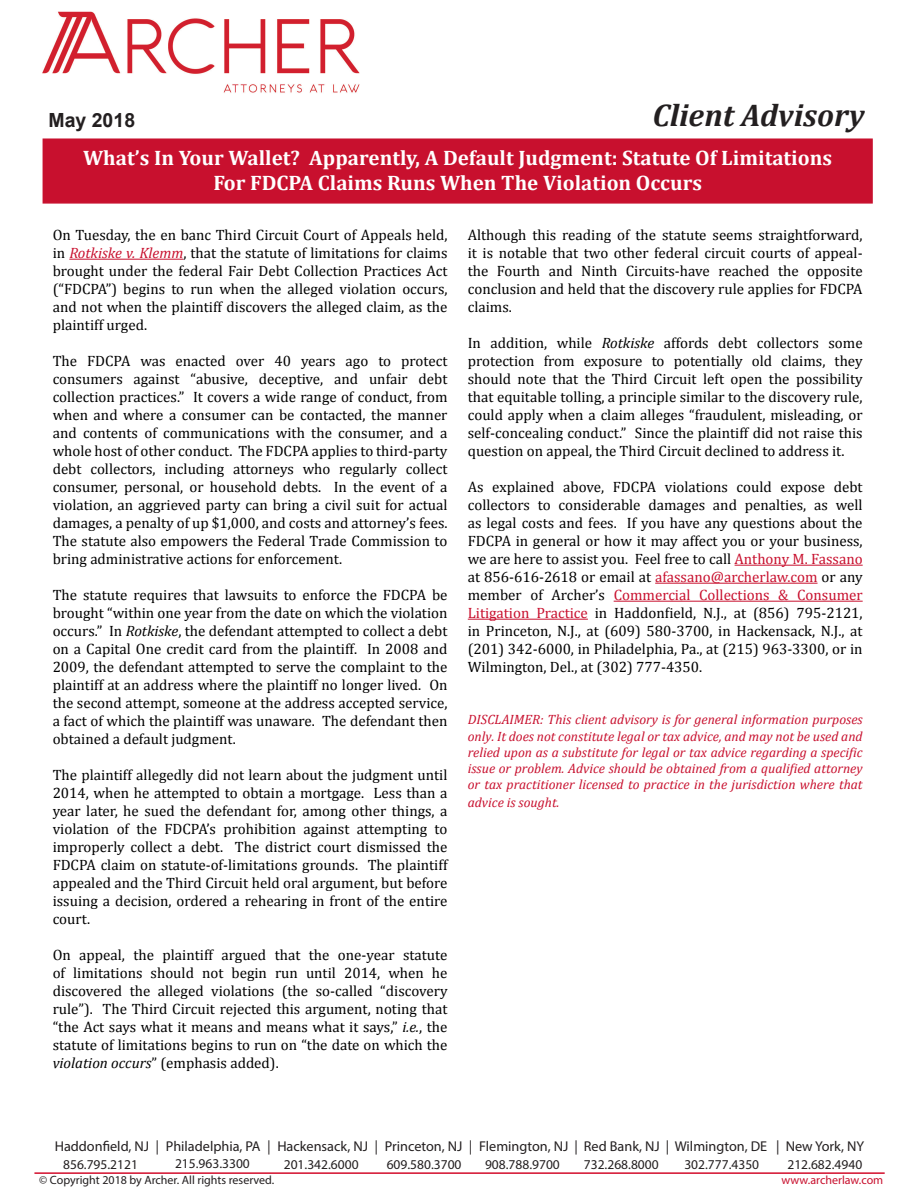
<style>
.page{position:relative;width:918px;height:1188px;background:#fff}
.page>*{position:absolute;margin:0;border:0;box-sizing:border-box;transform-origin:0 0}
.t1{font:italic 700 31.5px "Cambria";color:#231f20}
.t2{font:700 21px "Cambria";color:#fff}
.t3{font:700 19.5px "Arial";color:#231f20}
.t4{font:15px/18px "Cambria";color:#000;text-align:justify}
.t5{font:14.25px "Myriad Pro";color:#231f20}
.t6{font:italic 13.5px/16.2px "Cambria";color:#c8102e;text-align:justify}
.t7{font:13.5px "Myriad Pro";color:#231f20}
.t8{font:12px "Myriad Pro";color:#231f20}
.t9{font:12px "Myriad Pro";color:#c8102e}
.s1{font-style:italic;color:#c8102e}
.s2{font-style:italic}
.s3{color:#c8102e}
.s4{font-family:"Minion Pro"}
</style>
<div class="page">
<hr style="left:69px;top:259px;width:114px;height:1px;background:#c8102e">
<hr style="left:735px;top:565px;width:128px;height:1px;background:#c8102e">
<hr style="left:655px;top:583px;width:163px;height:1px;background:#c8102e">
<hr style="left:614px;top:601px;width:249px;height:1px;background:#c8102e">
<hr style="left:468px;top:619px;width:120px;height:1px;background:#c8102e">
<img style="left:42px;top:11px;width:318px;height:82px">
<hr style="left:34px;top:1172px;width:851px;height:2px;background:#d30d2b">
<div style="left:43px;top:138px;width:830px;height:66px;background:#c8102e;border:2px solid #c8102e"></div>
<p class="t3" style="left:48px;top:107px;width:88px">May 2018</p>
<p class="t1" style="left:652px;top:93px;width:214px">Client Advisory</p>
<p class="t2" style="left:83px;top:143px;width:751px">What’s In Your Wallet? Apparently, A Default Judgment: Statute Of Limitations</p>
<p class="t2" style="left:213px;top:168px;width:490px">For FDCPA Claims Runs When The Violation Occurs</p>
<p class="t4" style="left:53px;top:226px;width:396px">On Tuesday, the en banc Third Circuit Court of Appeals held, in <span class="s1">Rotkiske v. Klemm</span>, that the statute of limitations for claims brought under the federal Fair Debt Collection Practices Act (“FDCPA”) begins to run when the alleged violation occurs, and not when the plaintiff discovers the alleged claim, as the plaintiff urged.</p>
<p class="t4" style="left:53px;top:352px;width:396px">The FDCPA was enacted over 40 years ago to protect consumers against “abusive, deceptive, and unfair debt collection practices.” It covers a wide range of conduct, from when and where a consumer can be contacted, the manner and contents of communications with the consumer, and a whole host of other conduct. The FDCPA applies to third-party debt collectors, including attorneys who regularly collect consumer, personal, or household debts. In the event of a violation, an aggrieved party can bring a civil suit for actual damages, a penalty of up $1,000, and costs and attorney’s fees.<br>The statute also empowers the Federal Trade Commission to bring administrative actions for enforcement.</p>
<p class="t4" style="left:53px;top:586px;width:396px">The statute requires that lawsuits to enforce the FDCPA be brought “within one year from the date on which the violation occurs.” In <span class="s2">Rotkiske</span>, the defendant attempted to collect a debt on a Capital One credit card from the plaintiff. In 2008 and 2009, the defendant attempted to serve the complaint to the plaintiff at an address where the plaintiff no longer lived. On the second attempt, someone at the address accepted service, a fact of which the plaintiff was unaware. The defendant then obtained a default judgment.</p>
<p class="t4" style="left:53px;top:766px;width:396px">The plaintiff allegedly did not learn about the judgment until 2014, when he attempted to obtain a mortgage. Less than a year later, he sued the defendant for, among other things, a violation of the FDCPA’s prohibition against attempting to improperly collect a debt. The district court dismissed the FDCPA claim on statute-of-limitations grounds. The plaintiff appealed and the Third Circuit held oral argument, but before issuing a decision, ordered a rehearing in front of the entire court.</p>
<p class="t4" style="left:53px;top:946px;width:396px">On appeal, the plaintiff argued that the one-year statute of limitations should not begin run until 2014, when he discovered the alleged violations (the so-called “discovery rule”). The Third Circuit rejected this argument, noting that “the Act says what it means and means what it says,” <span class="s2">i.e.</span>, the statute of limitations begins to run on “the date on which the <span class="s2">violation occurs</span>” (emphasis added).</p>
<p class="t4" style="left:468px;top:226px;width:396px">Although this reading of the statute seems straightforward, it is notable that two other federal circuit courts of appeal&shy;the Fourth and Ninth Circuits-have reached the opposite conclusion and held that the discovery rule applies for FDCPA claims.</p>
<p class="t4" style="left:468px;top:334px;width:396px">In addition, while <span class="s2">Rotkiske</span> affords debt collectors some protection from exposure to potentially old claims, they should note that the Third Circuit left open the possibility that equitable tolling, a principle similar to the discovery rule, could apply when a claim alleges “fraudulent, misleading, or self-concealing conduct.” Since the plaintiff did not raise this question on appeal, the Third Circuit declined to address it.</p>
<p class="t4" style="left:468px;top:478px;width:396px">As explained above, FDCPA violations could expose debt collectors to considerable damages and penalties, as well as legal costs and fees. If you have any questions about the FDCPA in general or how it may affect you or your business, we are here to assist you. Feel free to call <span class="s3">Anthony M. Fassano </span>at 856-616-2618 or email at <span class="s3">afassano@archerlaw.com</span> or any member of Archer’s <span class="s3">Commercial Collections &amp; Consumer Litigation Practice</span> in Haddonfield, N.J., at (856) 795-2121, in Princeton, N.J., at (609) 580-3700, in Hackensack, N.J., at (201) 342-6000, in Philadelphia, Pa., at (215) 963-3300, or in Wilmington, Del., at (302) 777-4350.</p>
<p class="t6" style="left:468px;top:711px;width:396px">DISCLAIMER: This client advisory is for general information purposes only. It does not constitute legal or tax advice, and may not be used and relied upon as a substitute for legal or tax advice regarding a specific issue or problem. Advice should be obtained from a qualified attorney or tax practitioner licensed to practice in the jurisdiction where that</p>
<p class="t6" style="left:468px;top:794px;width:93px">advice is sought.</p>
<p class="t5" style="left:55px;top:1138px;width:811px">Haddonfield, NJ <span class="s4">|</span> Philadelphia, PA <span class="s4">|</span> Hackensack, NJ <span class="s4">|</span> Princeton, NJ <span class="s4">|</span> Flemington, NJ | Red Bank, NJ | Wilmington, DE | New York, NY</p>
<p class="t7" style="left:63px;top:1156px;width:76px">856.795.2121</p>
<p class="t7" style="left:175px;top:1155px;width:76px">215.963.3300</p>
<p class="t7" style="left:284px;top:1156px;width:76px">201.342.6000</p>
<p class="t7" style="left:387px;top:1156px;width:76px">609.580.3700</p>
<p class="t7" style="left:485px;top:1156px;width:76px">908.788.9700</p>
<p class="t7" style="left:584px;top:1156px;width:76px">732.268.8000</p>
<p class="t7" style="left:684px;top:1156px;width:76px">302.777.4350</p>
<p class="t7" style="left:787px;top:1156px;width:76px">212.682.4940</p>
<p class="t8" style="left:39px;top:1172px;width:237px">© Copyright 2018 by Archer. All rights reserved.</p>
<p class="t9" style="left:782px;top:1173px;width:103px">www.archerlaw.com</p>
</div>
